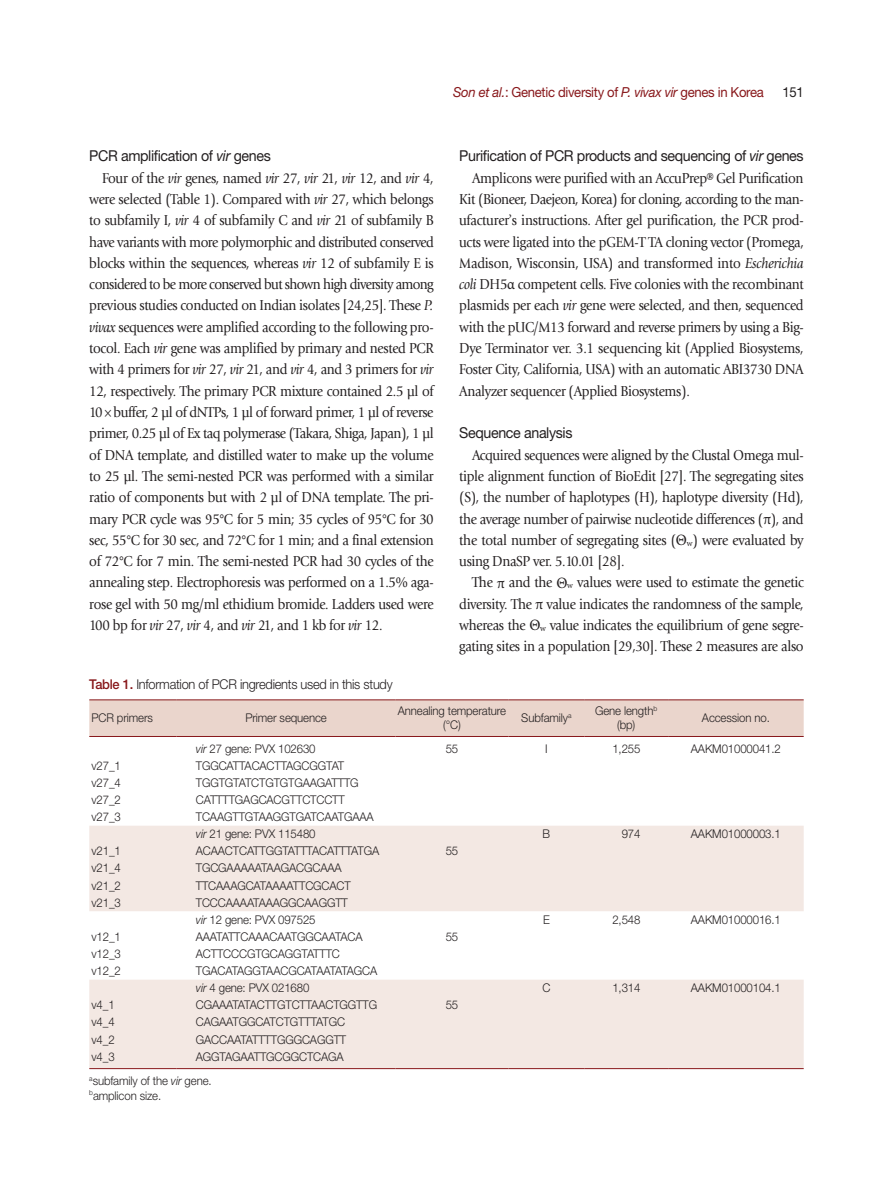
<style>
.page{position:relative;width:893px;height:1191px;background:#fff}
.page>*{position:absolute;margin:0;border:0;box-sizing:border-box;transform-origin:0 0}
.본문{font:15px/21.3px "Giovanni Std";letter-spacing:-.025em;color:#231f20;text-align:justify;scale:.9 1}
.본문_중제목{font:15px "Helvetica Neue LT Std";letter-spacing:-.025em;color:#231f20;scale:.95 1}
.하시라{font:13.8px "Helvetica Neue LT Std";letter-spacing:-.025em;color:#88181b;scale:.95 1}
.하시라-2{font:13.8px "Helvetica Neue LT Std";color:#231f20;scale:.95 1}
.표_제목__그림_설명{font:300 13.5px "Helvetica Neue LT Std";letter-spacing:-.02em;color:#231f20;scale:.95 1}
.표_본문{font:300 12px/14.4px "Helvetica Neue LT Std";letter-spacing:-.01em;color:#231f20;text-align:center;scale:.95 1}
.s1{font-style:italic}
.s2{font-family:"Minion Pro"}
.s3{font-family:"Minion Pro";font-size:15.75px}
.s4{font-size:8.7px}
.s5{font-weight:500;color:#88181b}
</style>
<div class="page">
<div style="left:89px;top:700px;width:715px;height:36px;background:#ead5cc"></div>
<svg style="left:89px;top:826px;width:715px;height:242px;fill:#f3e8e3"></svg>
<hr style="left:89px;top:699px;width:88px;height:1px;background:#88181b">
<hr style="left:177px;top:699px;width:218px;height:1px;background:#88181b">
<hr style="left:395px;top:699px;width:113px;height:1px;background:#88181b">
<hr style="left:508px;top:699px;width:76px;height:1px;background:#88181b">
<hr style="left:584px;top:699px;width:84px;height:1px;background:#88181b">
<hr style="left:668px;top:699px;width:136px;height:1px;background:#88181b">
<hr style="left:89px;top:736px;width:88px;height:1px;background:#88181b">
<hr style="left:177px;top:736px;width:218px;height:1px;background:#88181b">
<hr style="left:395px;top:736px;width:113px;height:1px;background:#88181b">
<hr style="left:508px;top:736px;width:76px;height:1px;background:#88181b">
<hr style="left:584px;top:736px;width:84px;height:1px;background:#88181b">
<hr style="left:668px;top:736px;width:136px;height:1px;background:#88181b">
<hr style="left:89px;top:1068px;width:88px;height:1px;background:#88181b">
<hr style="left:177px;top:1068px;width:218px;height:1px;background:#88181b">
<hr style="left:395px;top:1068px;width:113px;height:1px;background:#88181b">
<hr style="left:508px;top:1068px;width:76px;height:1px;background:#88181b">
<hr style="left:584px;top:1068px;width:84px;height:1px;background:#88181b">
<hr style="left:668px;top:1068px;width:136px;height:1px;background:#88181b">
<p class="하시라" style="left:453px;top:83px;width:328px"><span class="s1">Son et al.</span>: Genetic diversity of <span class="s1">P. vivax vir</span> genes in Korea</p>
<p class="하시라-2" style="left:782px;top:83px;width:24px">151</p>
<p class="본문_중제목" style="left:89px;top:147px;width:193px">PCR amplification of <span class="s1">vir</span> genes</p>
<p class="본문" style="left:89px;top:167px;width:384px;text-indent:13px">Four of the <span class="s1">vir</span> genes, named <span class="s1">vir</span> 27, <span class="s1">vir</span> 21, <span class="s1">vir</span> 12, and <span class="s1">vir</span> 4, were selected (Table 1). Compared with <span class="s1">vir</span> 27, which belongs to subfamily I, <span class="s1">vir</span> 4 of subfamily C and <span class="s1">vir</span> 21 of subfamily B have variants with more polymorphic and distributed conserved blocks within the sequences, whereas <span class="s1">vir</span> 12 of subfamily E is considered to be more conserved but shown high diversity among previous studies conducted on Indian isolates [24,25]. These <span class="s1">P. vivax</span> sequences were amplified according to the following pro&shy;tocol. Each <span class="s1">vir</span> gene was amplified by primary and nested PCR with 4 primers for <span class="s1">vir</span> 27, <span class="s1">vir</span> 21, and <span class="s1">vir</span> 4, and 3 primers for <span class="s1">vir </span>12, respectively. The primary PCR mixture contained 2.5 μl of 10<span class="s2">×</span>buffer, 2 μl of dNTPs, 1 μl of forward primer, 1 μl of reverse primer, 0.25 μl of Ex taq polymerase (Takara, Shiga, Japan), 1 μl of DNA template, and distilled water to make up the volume to 25 μl. The semi-nested PCR was performed with a similar ratio of components but with 2 µl of DNA template. The pri&shy;mary PCR cycle was 95°C for 5 min; 35 cycles of 95°C for 30 sec, 55°C for 30 sec, and 72°C for 1 min; and a final extension of 72°C for 7 min. The semi-nested PCR had 30 cycles of the annealing step. Electrophoresis was performed on a 1.5% aga&shy;rose gel with 50 mg/ml ethidium bromide. Ladders used were 100 bp for <span class="s1">vir</span> 27, <span class="s1">vir</span> 4, and <span class="s1">vir</span> 21, and 1 kb for <span class="s1">vir</span> 12.</p>
<p class="본문_중제목" style="left:459px;top:147px;width:364px">Purification of PCR products and sequencing of <span class="s1">vir</span> genes</p>
<p class="본문" style="left:459px;top:167px;width:384px;text-indent:13px">Amplicons were purified with an AccuPrep® Gel Purification Kit (Bioneer, Daejeon, Korea) for cloning, according to the man&shy;ufacturer<span class="s2">’</span>s instructions. After gel purification, the PCR prod&shy;ucts were ligated into the pGEM-T TA cloning vector (Promega, Madison, Wisconsin, USA) and transformed into <span class="s1">Escherichia coli</span> DH5<span class="s3">α</span> competent cells. Five colonies with the recombinant plasmids per each <span class="s1">vir</span> gene were selected, and then, sequenced with the pUC/M13 forward and reverse primers by using a Big-Dye Terminator ver. 3.1 sequencing kit (Applied Biosystems, Foster City, California, USA) with an automatic ABI3730 DNA Analyzer sequencer (Applied Biosystems).</p>
<p class="본문_중제목" style="left:459px;top:424px;width:121px">Sequence analysis</p>
<p class="본문" style="left:459px;top:444px;width:384px;text-indent:13px">Acquired sequences were aligned by the Clustal Omega mul&shy;tiple alignment function of BioEdit [27]. The segregating sites (S), the number of haplotypes (H), haplotype diversity (Hd), the average number of pairwise nucleotide differences (<span class="s3">π</span>), and the total number of segregating sites (<span class="s3">Θ</span><span class="s4">w</span>) were evaluated by using DnaSP ver. 5.10.01 [28].</p>
<p class="본문" style="left:459px;top:572px;width:384px;text-indent:13px">The <span class="s3">π</span> and the <span class="s3">Θ</span><span class="s4">w</span> values were used to estimate the genetic diversity. The <span class="s3">π</span> value indicates the randomness of the sample, whereas the <span class="s3">Θ</span><span class="s4">w</span> value indicates the equilibrium of gene segre&shy;gating sites in a population [29,30]. These 2 measures are also</p>
<p class="표_제목__그림_설명" style="left:89px;top:675px;width:321px"><span class="s5">Table 1.</span> Information of PCR ingredients used in this study</p>
<p class="표_본문" style="left:91px;top:710px;width:66px">PCR primers</p>
<p class="표_본문" style="left:245px;top:710px;width:87px">Primer sequence</p>
<p class="표_본문" style="left:398px;top:703px;width:116px">Annealing temperature (°C)</p>
<p class="표_본문" style="left:521px;top:710px;width:54px">Subfamily<sup>a</sup></p>
<p class="표_본문" style="left:595px;top:703px;width:67px">Gene length<sup>b </sup>(bp)</p>
<p class="표_본문" style="left:702px;top:710px;width:73px">Accession no.</p>
<p class="표_본문" style="left:196px;top:741px;width:128px"><span class="s1">vir</span> 27 gene: PVX 102630</p>
<p class="표_본문" style="left:446px;top:741px;width:15px">55</p>
<p class="표_본문" style="left:545px;top:741px;width:4px">I</p>
<p class="표_본문" style="left:612px;top:741px;width:31px">1,255</p>
<p class="표_본문" style="left:691px;top:741px;width:96px">AAKM01000041.2</p>
<p class="표_본문" style="left:91px;top:758px;width:33px">v27_1</p>
<p class="표_본문" style="left:196px;top:758px;width:158px">TGGCATTACACTTAGCGGTAT</p>
<p class="표_본문" style="left:91px;top:775px;width:33px">v27_4</p>
<p class="표_본문" style="left:196px;top:775px;width:173px">TGGTGTATCTGTGTGAAGATTTG</p>
<p class="표_본문" style="left:91px;top:792px;width:33px">v27_2</p>
<p class="표_본문" style="left:196px;top:792px;width:158px">CATTTTGAGCACGTTCTCCTT</p>
<p class="표_본문" style="left:91px;top:809px;width:33px">v27_3</p>
<p class="표_본문" style="left:196px;top:809px;width:189px">TCAAGTTGTAAGGTGATCAATGAAA</p>
<p class="표_본문" style="left:196px;top:826px;width:128px"><span class="s1">vir</span> 21 gene: PVX 115480</p>
<p class="표_본문" style="left:543px;top:826px;width:10px">B</p>
<p class="표_본문" style="left:622px;top:826px;width:21px">974</p>
<p class="표_본문" style="left:691px;top:826px;width:96px">AAKM01000003.1</p>
<p class="표_본문" style="left:91px;top:843px;width:33px">v21_1</p>
<p class="표_본문" style="left:196px;top:843px;width:195px">ACAACTCATTGGTATTTACATTTATGA</p>
<p class="표_본문" style="left:446px;top:843px;width:15px">55</p>
<p class="표_본문" style="left:91px;top:860px;width:33px">v21_4</p>
<p class="표_본문" style="left:196px;top:860px;width:155px">TGCGAAAAATAAGACGCAAA</p>
<p class="표_본문" style="left:91px;top:877px;width:33px">v21_2</p>
<p class="표_본문" style="left:196px;top:877px;width:165px">TTCAAAGCATAAAATTCGCACT</p>
<p class="표_본문" style="left:91px;top:895px;width:33px">v21_3</p>
<p class="표_본문" style="left:196px;top:895px;width:162px">TCCCAAAATAAAGGCAAGGTT</p>
<p class="표_본문" style="left:196px;top:912px;width:128px"><span class="s1">vir</span> 12 gene: PVX 097525</p>
<p class="표_본문" style="left:543px;top:912px;width:9px">E</p>
<p class="표_본문" style="left:612px;top:912px;width:31px">2,548</p>
<p class="표_본문" style="left:691px;top:912px;width:96px">AAKM01000016.1</p>
<p class="표_본문" style="left:91px;top:929px;width:33px">v12_1</p>
<p class="표_본문" style="left:196px;top:929px;width:177px">AAATATTCAAACAATGGCAATACA</p>
<p class="표_본문" style="left:446px;top:929px;width:15px">55</p>
<p class="표_본문" style="left:91px;top:946px;width:33px">v12_3</p>
<p class="표_본문" style="left:196px;top:946px;width:153px">ACTTCCCGTGCAGGTATTTC</p>
<p class="표_본문" style="left:91px;top:963px;width:33px">v12_2</p>
<p class="표_본문" style="left:196px;top:963px;width:193px">TGACATAGGTAACGCATAATATAGCA</p>
<p class="표_본문" style="left:196px;top:980px;width:121px"><span class="s1">vir</span> 4 gene: PVX 021680</p>
<p class="표_본문" style="left:542px;top:980px;width:10px">C</p>
<p class="표_본문" style="left:612px;top:980px;width:31px">1,314</p>
<p class="표_본문" style="left:691px;top:980px;width:96px">AAKM01000104.1</p>
<p class="표_본문" style="left:91px;top:997px;width:26px">v4_1</p>
<p class="표_본문" style="left:196px;top:997px;width:192px">CGAAATATACTTGTCTTAACTGGTTG</p>
<p class="표_본문" style="left:446px;top:997px;width:15px">55</p>
<p class="표_본문" style="left:91px;top:1014px;width:26px">v4_4</p>
<p class="표_본문" style="left:196px;top:1014px;width:159px">CAGAATGGCATCTGTTTATGC</p>
<p class="표_본문" style="left:91px;top:1031px;width:26px">v4_2</p>
<p class="표_본문" style="left:196px;top:1031px;width:160px">GACCAATATTTTGGGCAGGTT</p>
<p class="표_본문" style="left:91px;top:1049px;width:26px">v4_3</p>
<p class="표_본문" style="left:196px;top:1049px;width:157px">AGGTAGAATTGCGGCTCAGA</p>
<p class="표_본문" style="left:89px;top:1073px;width:130px"><sup>a</sup>subfamily of the <span class="s1">vir</span> gene.</p>
<p class="표_본문" style="left:89px;top:1088px;width:77px"><sup>b</sup>amplicon size.</p>
</div>
